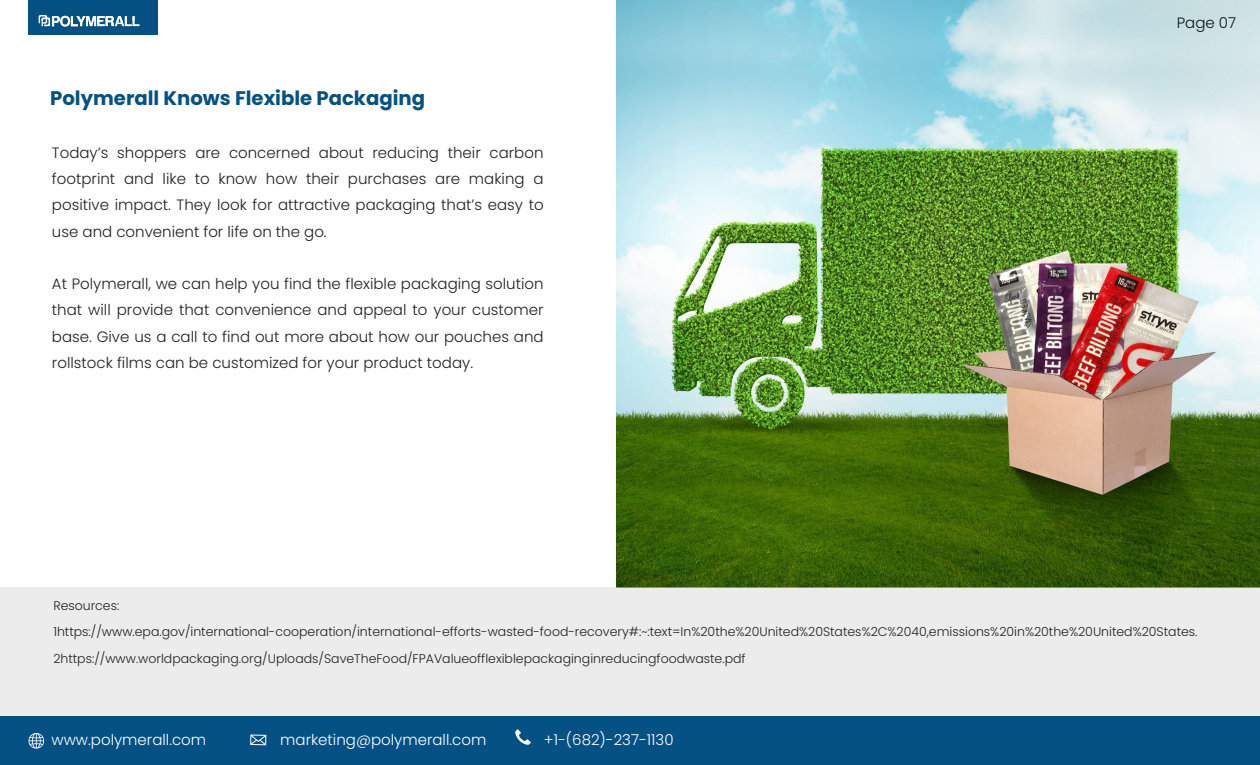
<style>
.page{position:relative;width:1260px;height:765px;background:#fff}
.page>*{position:absolute;margin:0;border:0;box-sizing:border-box;transform-origin:0 0}
.t1{font:700 19.62px "Poppins";color:#055184}
.t2{font:300 15px/26.2px "Poppins";color:#231f20;text-align:justify}
.t3{font:300 15px "Poppins";color:#fff}
.t4{font:300 15px "Poppins";color:#101315}
.t5{font:300 12.5px/26.2px "Poppins";color:#231f20}
</style>
<div class="page">
<img style="left:617px;top:0;width:643px;height:588px">
<div style="left:0;top:588px;width:1260px;height:152px;background:#ececed"></div>
<div style="left:28px;top:0;width:130px;height:35px;background:#055184"></div>
<svg style="left:39px;top:15px;width:101px;height:12px"></svg>
<div style="left:0;top:716px;width:1260px;height:49px;background:#055184"></div>
<svg style="left:250px;top:735px;width:16px;height:10px"></svg>
<svg style="left:29px;top:733px;width:15px;height:16px"></svg>
<svg style="left:515px;top:729px;width:16px;height:16px"></svg>
<h1 class="t1" style="left:50px;top:87px;width:376px">Polymerall Knows Flexible Packaging</h1>
<p class="t2" style="left:52px;top:140px;width:493px">Today’s shoppers are concerned about reducing their carbon footprint and like to know how their purchases are making a positive impact. They look for attractive packaging that’s easy to use and convenient for life on the go.</p>
<p class="t2" style="left:52px;top:271px;width:493px">At Polymerall, we can help you find the flexible packaging solution that will provide that convenience and appeal to your customer base. Give us a call to find out more about how our pouches and rollstock films can be customized for your product today.</p>
<p class="t4" style="left:1177px;top:14px;width:61px">Page 07</p>
<p class="t5" style="left:53px;top:593px;width:1146px">Resources:<br>1https://www.epa.gov/international-cooperation/international-efforts-wasted-food-recovery#:~:text=In%20the%20United%20States%2C%2040,emissions%20in%20the%20United%20States.<br>2https://www.worldpackaging.org/Uploads/SaveTheFood/FPAValueofflexiblepackaginginreducingfoodwaste.pdf</p>
<p class="t3" style="left:52px;top:731px;width:156px">www.polymerall.com</p>
<p class="t3" style="left:280px;top:731px;width:208px">marketing@polymerall.com</p>
<p class="t3" style="left:544px;top:731px;width:131px">+1-(682)-237-1130</p>
</div>
